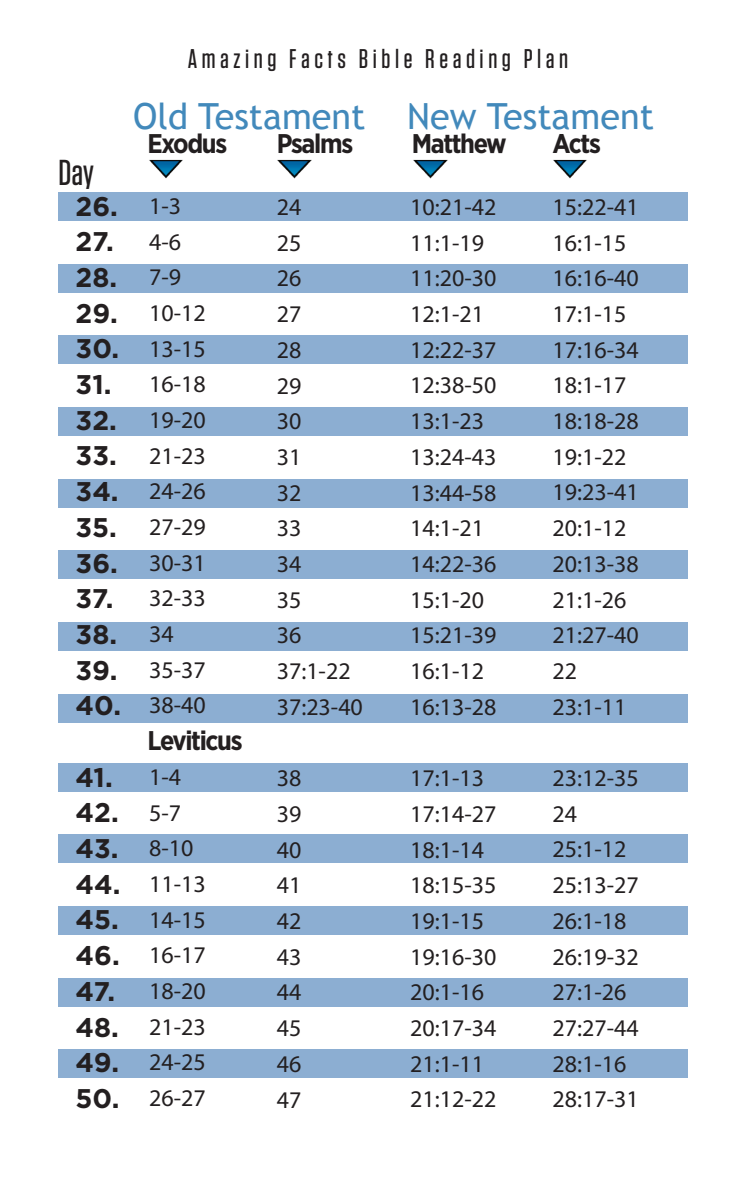
<style>
.page{position:relative;width:756px;height:1188px;background:#fff}
.page>*{position:absolute;margin:0;border:0;box-sizing:border-box;transform-origin:0 0}
.t1{font:36px "Trebuchet MS";color:#4289bb}
.t2{font:500 36px "Tungsten";color:#231f20}
.t3{font:700 27px/35.7px "Gotham HTF";color:#231f20}
.t4{font:700 27px "Gotham Narrow";letter-spacing:-.05em;color:#231f20}
.t5{font:500 27px "Tungsten";letter-spacing:.17em;color:#231f20}
.t6{font:24px/35.7px "Myriad Pro";color:#231f20}
</style>
<div class="page">
<div style="left:58px;top:192px;width:630px;height:29px;background:#8caed2"></div>
<div style="left:58px;top:264px;width:630px;height:28px;background:#8caed2"></div>
<div style="left:58px;top:335px;width:630px;height:29px;background:#8caed2"></div>
<div style="left:58px;top:407px;width:630px;height:29px;background:#8caed2"></div>
<div style="left:58px;top:479px;width:630px;height:28px;background:#8caed2"></div>
<div style="left:58px;top:551px;width:630px;height:28px;background:#8caed2"></div>
<div style="left:58px;top:622px;width:630px;height:29px;background:#8caed2"></div>
<div style="left:58px;top:694px;width:630px;height:29px;background:#8caed2"></div>
<div style="left:58px;top:763px;width:630px;height:29px;background:#8caed2"></div>
<div style="left:58px;top:835px;width:630px;height:28px;background:#8caed2"></div>
<div style="left:58px;top:906px;width:630px;height:29px;background:#8caed2"></div>
<div style="left:58px;top:978px;width:630px;height:28px;background:#8caed2"></div>
<div style="left:58px;top:1049px;width:630px;height:29px;background:#8caed2"></div>
<img style="left:149px;top:159px;width:34px;height:19px">
<img style="left:277px;top:159px;width:35px;height:19px">
<img style="left:413px;top:159px;width:35px;height:19px">
<img style="left:553px;top:159px;width:34px;height:19px">
<h1 class="t2" style="left:59px;top:154px;width:37px">Day</h1>
<p class="t3" style="left:76px;top:187px;width:47px">26.<br>27.<br>28.<br>29.<br>30.<br>31.<br>32.<br>33.<br>34.<br>35.<br>36.<br>37.<br>38.<br>39.<br>40.</p>
<p class="t3" style="left:76px;top:759px;width:46px">41.<br>42.<br>43.<br>44.<br>45.<br>46.<br>47.<br>48.<br>49.<br>50.</p>
<p class="t5" style="left:188px;top:44px;width:382px">Amazing Facts Bible Reading Plan</p>
<h1 class="t1" style="left:133px;top:95px;width:522px">Old Testament New Testament</h1>
<p class="t4" style="left:147px;top:126px;width:81px">Exodus</p>
<p class="t4" style="left:277px;top:126px;width:78px">Psalms</p>
<p class="t4" style="left:412px;top:126px;width:96px">Matthew</p>
<p class="t4" style="left:553px;top:126px;width:50px">Acts</p>
<p class="t6" style="left:149px;top:188px;width:58px">1-3<br>4-6<br>7-9<br>10-12<br>13-15<br>16-18<br>19-20<br>21-23<br>24-26<br>27-29<br>30-31<br>32-33<br>34<br>35-37<br>38-40</p>
<p class="t4" style="left:147px;top:723px;width:97px">Leviticus</p>
<p class="t6" style="left:149px;top:759px;width:58px">1-4<br>5-7<br>8-10<br>11-13<br>14-15<br>16-17<br>18-20<br>21-23<br>24-25<br>26-27</p>
<p class="t6" style="left:277px;top:189px;width:88px">24<br>25<br>26<br>27<br>28<br>29<br>30<br>31<br>32<br>33<br>34<br>35<br>36<br>37:1-22<br>37:23-40</p>
<p class="t6" style="left:277px;top:760px;width:26px;text-align:justify">38<br>39<br>40<br>41<br>42<br>43<br>44<br>45<br>46<br>47</p>
<p class="t6" style="left:410px;top:189px;width:88px">10:21-42<br>11:1-19<br>11:20-30<br>12:1-21<br>12:22-37<br>12:38-50<br>13:1-23<br>13:24-43<br>13:44-58<br>14:1-21<br>14:22-36<br>15:1-20<br>15:21-39<br>16:1-12<br>16:13-28</p>
<p class="t6" style="left:410px;top:760px;width:88px">17:1-13<br>17:14-27<br>18:1-14<br>18:15-35<br>19:1-15<br>19:16-30<br>20:1-16<br>20:17-34<br>21:1-11<br>21:12-22</p>
<p class="t6" style="left:553px;top:189px;width:88px">15:22-41<br>16:1-15<br>16:16-40<br>17:1-15<br>17:16-34<br>18:1-17<br>18:18-28<br>19:1-22<br>19:23-41<br>20:1-12<br>20:13-38<br>21:1-26<br>21:27-40<br>22<br>23:1-11</p>
<p class="t6" style="left:553px;top:760px;width:88px">23:12-35<br>24<br>25:1-12<br>25:13-27<br>26:1-18<br>26:19-32<br>27:1-26<br>27:27-44<br>28:1-16<br>28:17-31</p>
</div>
